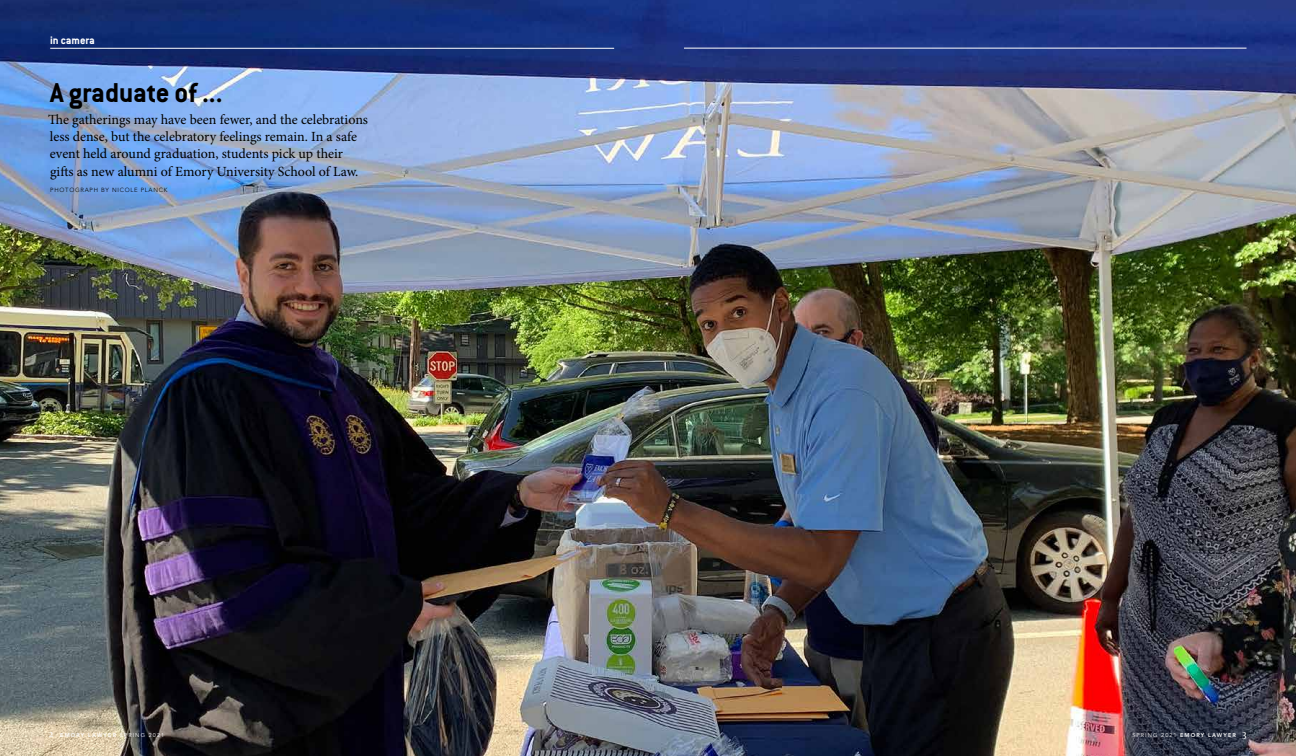
<style>
.page{position:relative;width:1296px;height:756px;background:#fff}
.page>*{position:absolute;margin:0;border:0;box-sizing:border-box;transform-origin:0 0}
.t1{font:700 30px "Conduit ITC";letter-spacing:-.005em;color:#000}
.t2{font:14px/17.3px "Minion Pro";letter-spacing:-.005em;color:#000}
.t3{font:700 12px "Conduit ITC";color:#fff}
.t4{font:300 6px "Avenir";letter-spacing:.12em;color:#000}
.t5{font:800 5.5px "Avenir";letter-spacing:.2em;color:#fff}
.s1{font-family:"Capitolium 2";font-weight:400;font-size:10.5px}
.s2{font-weight:400}
</style>
<div class="page">
<img style="left:0;top:0;width:1296px;height:756px">
<hr style="left:50px;top:48px;width:564px;height:1px;background:#fff">
<hr style="left:684px;top:48px;width:563px;height:1px;background:#fff">
<p class="t3" style="left:50px;top:33px;width:46px">in camera</p>
<h1 class="t1" style="left:50px;top:75px;width:174px">A graduate of ...</h1>
<p class="t2" style="left:48px;top:110px;width:321px">The gatherings may have been fewer, and the celebrations less dense, but the celebratory feelings remain. In a safe event held around graduation, students pick up their gifts as new alumni of Emory University School of Law.</p>
<p class="t4" style="left:50px;top:186px;width:119px">PHOTOGRAPH BY NICOLE PLANCK</p>
<p class="t5" style="left:49px;top:732px;width:117px"><span class="s1">2</span> EMORY LAWYER <span class="s2">SPRING 2021</span></p>
<p class="t5" style="left:1132px;top:732px;width:116px"><span class="s2">SPRING 2021</span> EMORY LAWYER <span class="s1">3</span></p>
</div>
